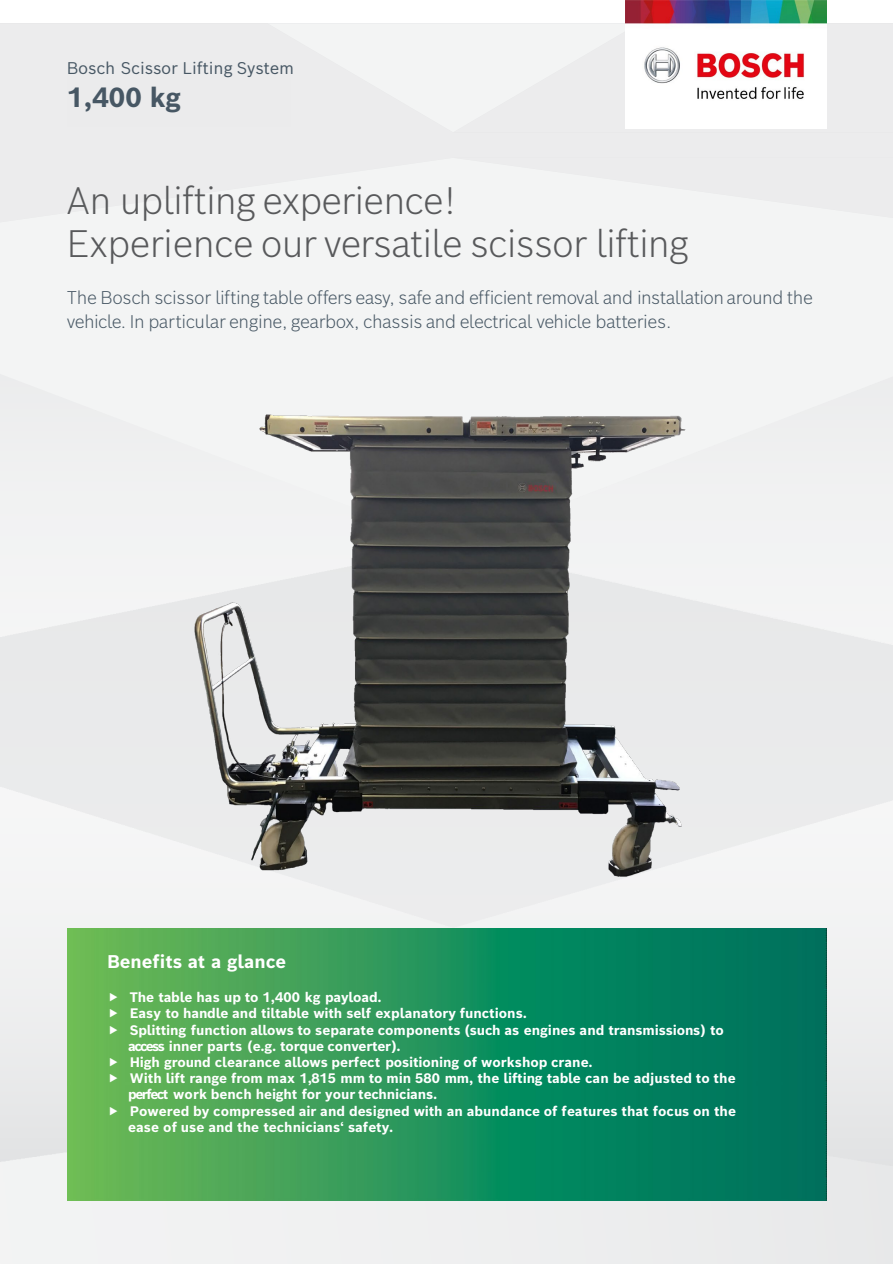
<style>
.page{position:relative;width:893px;height:1264px;background:#fff}
.page>*{position:absolute;margin:0;border:0;box-sizing:border-box;transform-origin:0 0}
.t1{font:300 37.5px "Bosch Sans";letter-spacing:-.025em;color:#58595b}
.t2{font:700 30px "Bosch Sans";letter-spacing:.02em;color:#475764}
.t3{font:700 27px "Bosch Sans";color:#475764}
.t4{font:300 18px/24px "Bosch Sans";letter-spacing:-.025em;color:#475764}
.t5{font:700 18px "Bosch Sans";color:#fff}
.t6{font:300 18px "Bosch Sans";letter-spacing:.01em;color:#475764}
.t7{font:16.5px "Bosch Sans";letter-spacing:-.015em;color:#475764}
.t8{font:700 13.5px "Bosch Sans";letter-spacing:-.005em;color:#fff}
</style>
<div class="page">
<div style="left:0;top:545px;width:892px;height:718px;background:#eeefef"></div>
<div style="left:0;top:23px;width:892px;height:135px;background:#ececed"></div>
<div style="left:676px;top:23px;width:216px;height:109px;background:#ececed"></div>
<img style="left:802px;top:545px;width:90px;height:99px">
<div style="left:0;top:158px;width:892px;height:387px;background:#f3f4f4"></div>
<div style="left:267px;top:23px;width:409px;height:109px;background:#f3f4f4"></div>
<img style="left:97px;top:314px;width:705px;height:601px">
<img style="left:67px;top:928px;width:759px;height:272px">
<div style="left:67px;top:63px;width:223px;height:63px;background:#ebebec"></div>
<img style="left:625px;top:0;width:201px;height:129px">
<svg style="left:110px;top:992px;width:7px;height:9px"></svg>
<svg style="left:110px;top:1008px;width:7px;height:9px"></svg>
<svg style="left:110px;top:1025px;width:7px;height:8px"></svg>
<svg style="left:110px;top:1057px;width:7px;height:9px"></svg>
<svg style="left:110px;top:1073px;width:7px;height:9px"></svg>
<svg style="left:110px;top:1106px;width:7px;height:8px"></svg>
<p class="t7" style="left:67px;top:57px;width:229px">Bosch Scissor Lifting System</p>
<p class="t3" style="left:67px;top:79px;width:116px">1,400 kg</p>
<p class="t6" style="left:67px;top:59px;width:62px">Rubrizi</p>
<p class="t4" style="left:143px;top:58px;width:29px">eru</p>
<p class="t2" style="left:67px;top:65px;width:90px">Gerät</p>
<p class="t4" style="left:67px;top:84px;width:22px">ng</p>
<h2 class="t1" style="left:67px;top:175px;width:390px">An uplifting experience!</h2>
<h2 class="t1" style="left:67px;top:219px;width:623px">Experience our versatile scissor lifting</h2>
<p class="t4" style="left:67px;top:285px;width:747px">The Bosch scissor lifting table offers easy, safe and efficient removal and installation around the vehicle. In particular engine, gearbox, chassis and electrical vehicle batteries.</p>
<p class="t5" style="left:107px;top:949px;width:180px">Benefits at a glance</p>
<p class="t8" style="left:130px;top:988px;width:253px">The table has up to 1,400 kg payload.</p>
<p class="t8" style="left:130px;top:1004px;width:398px">Easy to handle and tiltable with self explanatory functions.</p>
<p class="t8" style="left:130px;top:1020px;width:595px">Splitting function allows to separate components (such as engines and transmissions) to</p>
<p class="t8" style="left:128px;top:1036px;width:274px">access inner parts (e.g. torque converter).</p>
<p class="t8" style="left:130px;top:1052px;width:464px">High ground clearance allows perfect positioning of workshop crane.</p>
<p class="t8" style="left:130px;top:1069px;width:607px">With lift range from max 1,815 mm to min 580 mm, the lifting table can be adjusted to the</p>
<p class="t8" style="left:128px;top:1085px;width:310px">perfect work bench height for your technicians.</p>
<p class="t8" style="left:130px;top:1101px;width:607px">Powered by compressed air and designed with an abundance of features that focus on the</p>
<p class="t8" style="left:128px;top:1117px;width:266px">ease of use and the technicians‘ safety.</p>
</div>
